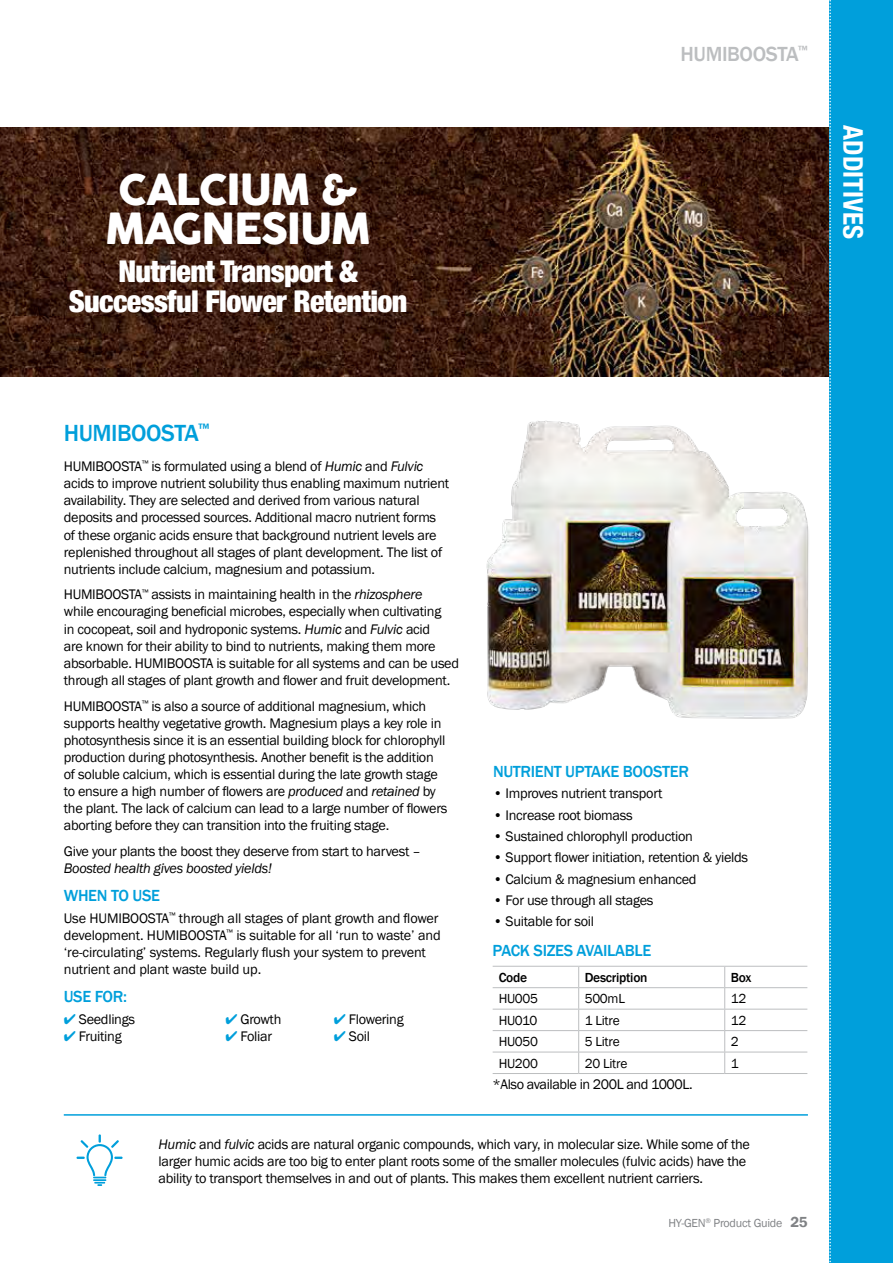
<style>
.page{position:relative;width:893px;height:1263px;background:#fff}
.page>*{position:absolute;margin:0;border:0;box-sizing:border-box;transform-origin:0 0}
.t1{font:42px/39px "Cocogoose";letter-spacing:-.04em;color:#fff;text-align:center}
.t2{font:900 condensed 30px/30px "Helvetica Neue";letter-spacing:-.02em;color:#fff;text-align:center}
.t3{font:700 condensed 27px "Helvetica Neue";color:#fff}
.t4{font:500 24px "Franklin Gothic";letter-spacing:-.02em;color:#009fdb}
.t5{font:500 21px "Franklin Gothic";letter-spacing:-.02em;color:#bcbec0}
.t6{font:500 16.5px "Franklin Gothic";letter-spacing:-.02em;color:#009fdb}
.t7{font:14.25px/17.1px "Franklin Gothic";letter-spacing:-.02em;color:#000}
.t8{font:italic 14.25px "Franklin Gothic";letter-spacing:-.02em;color:#000}
.t9{font:13.5px "Franklin Gothic";letter-spacing:-.02em;color:#000}
.t10{font:500 13.5px "Franklin Gothic";letter-spacing:-.02em;color:#000}
.t11{font:12px "Franklin Gothic";letter-spacing:-.02em;color:#808285}
.s1{font-style:italic}
.s2{color:#009fdb}
.s3{font-weight:600;font-size:15px}
</style>
<div class="page">
<svg style="left:0;top:128px;width:829px;height:248px;background:#422516"></svg>
<div style="left:829px;top:0;width:64px;height:1263px;background:#009fdb"></div>
<svg style="left:829px;top:0;width:2px;height:1263px"></svg>
<svg style="left:77px;top:1134px;width:46px;height:52px"></svg>
<hr style="left:64px;top:1114px;width:744px;height:2px;background:#009fdb">
<svg style="left:493px;top:966px;width:314px;height:107px"></svg>
<hr style="left:493px;top:1073px;width:86px;height:1px;background:#bcbec0">
<hr style="left:579px;top:1073px;width:146px;height:1px;background:#bcbec0">
<hr style="left:725px;top:1073px;width:82px;height:1px;background:#bcbec0">
<img style="left:467px;top:376px;width:364px;height:365px">
<h1 class="t1" style="left:105px;top:172px;width:267px">CALCIUM &amp;<br>MAGNESIUM</h1>
<h2 class="t2" style="left:69px;top:255px;width:340px">Nutrient Transport &amp;<br>Successful Flower Retention</h2>
<h3 class="t5" style="left:680px;top:41px;width:129px">HUMIBOOSTA<sup>™</sup></h3>
<h3 class="t3" style="left:875px;top:125px;width:115px;rotate:90deg">ADDITIVES</h3>
<h3 class="t4" style="left:64px;top:418px;width:147px">HUMIBOOSTA<sup>™</sup></h3>
<p class="t7" style="left:64px;top:458px;width:387px">HUMIBOOSTA<sup>™</sup> is formulated using a blend of <span class="s1">Humic</span> and <span class="s1">Fulvic </span>acids to improve nutrient solubility thus enabling maximum nutrient availability. They are selected and derived from various natural deposits and processed sources. Additional macro nutrient forms of these organic acids ensure that background nutrient levels are replenished throughout all stages of plant development. The list of nutrients include calcium, magnesium and potassium.</p>
<p class="t7" style="left:64px;top:586px;width:397px">HUMIBOOSTA<sup>™</sup> assists in maintaining health in the <span class="s1">rhizosphere<br></span>while encouraging beneficial microbes, especially when cultivating<br>in cocopeat, soil and hydroponic systems. <span class="s1">Humic</span> and <span class="s1">Fulvic</span> acid<br>are known for their ability to bind to nutrients, making them more absorbable. HUMIBOOSTA is suitable for all systems and can be used through all stages of plant growth and flower and fruit development.</p>
<p class="t7" style="left:64px;top:697px;width:385px">HUMIBOOSTA<sup>™</sup> is also a source of additional magnesium, which supports healthy vegetative growth. Magnesium plays a key role in photosynthesis since it is an essential building block for chlorophyll production during photosynthesis. Another benefit is the addition of soluble calcium, which is essential during the late growth stage to ensure a high number of flowers are <span class="s1">produced</span> and <span class="s1">retained</span> by the plant. The lack of calcium can lead to a large number of flowers aborting before they can transition into the fruiting stage.</p>
<p class="t7" style="left:64px;top:843px;width:358px">Give your plants the boost they deserve from start to harvest –</p>
<p class="t8" style="left:64px;top:859px;width:210px">Boosted health gives boosted yields!</p>
<p class="t6" style="left:64px;top:885px;width:98px">WHEN TO USE</p>
<p class="t7" style="left:64px;top:909px;width:378px">Use HUMIBOOSTA<sup>™</sup> through all stages of plant growth and flower development. HUMIBOOSTA<sup>™</sup> is suitable for all ‘run to waste’ and ‘re-circulating’ systems. Regularly flush your system to prevent nutrient and plant waste build up.</p>
<p class="t6" style="left:64px;top:986px;width:65px">USE FOR:</p>
<p class="t7" style="left:64px;top:1010px;width:73px"><span class="s2">✔</span> Seedlings</p>
<p class="t7" style="left:225px;top:1010px;width:58px"><span class="s2">✔</span> Growth</p>
<p class="t7" style="left:334px;top:1010px;width:71px"><span class="s2">✔</span> Flowering</p>
<p class="t7" style="left:64px;top:1028px;width:59px"><span class="s2">✔</span> Fruiting</p>
<p class="t7" style="left:225px;top:1028px;width:48px"><span class="s2">✔</span> Foliar</p>
<p class="t7" style="left:334px;top:1028px;width:38px"><span class="s2">✔</span> Soil</p>
<p class="t6" style="left:493px;top:761px;width:197px">NUTRIENT UPTAKE BOOSTER</p>
<p class="t7" style="left:493px;top:785px;width:171px">• Improves nutrient transport</p>
<p class="t7" style="left:493px;top:807px;width:141px">• Increase root biomass</p>
<p class="t7" style="left:493px;top:828px;width:201px">• Sustained chlorophyll production</p>
<p class="t7" style="left:493px;top:849px;width:257px">• Support flower initiation, retention &amp; yields</p>
<p class="t7" style="left:493px;top:871px;width:205px">• Calcium &amp; magnesium enhanced</p>
<p class="t7" style="left:493px;top:892px;width:162px">• For use through all stages</p>
<p class="t7" style="left:493px;top:913px;width:103px">• Suitable for soil</p>
<p class="t6" style="left:493px;top:940px;width:160px">PACK SIZES AVAILABLE</p>
<p class="t10" style="left:499px;top:969px;width:30px">Code</p>
<p class="t10" style="left:585px;top:969px;width:64px">Description</p>
<p class="t10" style="left:731px;top:969px;width:22px">Box</p>
<p class="t9" style="left:499px;top:990px;width:41px">HU005</p>
<p class="t9" style="left:585px;top:990px;width:42px">500mL</p>
<p class="t9" style="left:731px;top:990px;width:17px">12</p>
<p class="t9" style="left:499px;top:1012px;width:40px">HU010</p>
<p class="t9" style="left:585px;top:1012px;width:37px">1 Litre</p>
<p class="t9" style="left:731px;top:1012px;width:17px">12</p>
<p class="t9" style="left:499px;top:1033px;width:41px">HU050</p>
<p class="t9" style="left:585px;top:1033px;width:37px">5 Litre</p>
<p class="t9" style="left:731px;top:1033px;width:9px">2</p>
<p class="t9" style="left:499px;top:1054px;width:41px">HU200</p>
<p class="t9" style="left:585px;top:1054px;width:44px">20 Litre</p>
<p class="t9" style="left:731px;top:1054px;width:9px">1</p>
<p class="t7" style="left:493px;top:1076px;width:201px">*Also available in 200L and 1000L.</p>
<p class="t7" style="left:159px;top:1136px;width:593px"><span class="s1">Humic</span> and <span class="s1">fulvic</span> acids are natural organic compounds, which vary, in molecular size. While some of the larger humic acids are too big to enter plant roots some of the smaller molecules (fulvic acids) have the ability to transport themselves in and out of plants. This makes them excellent nutrient carriers.</p>
<p class="t11" style="left:668px;top:1215px;width:141px">HY-GEN<sup>®</sup> Product Guide <span class="s3">25</span></p>
</div>
